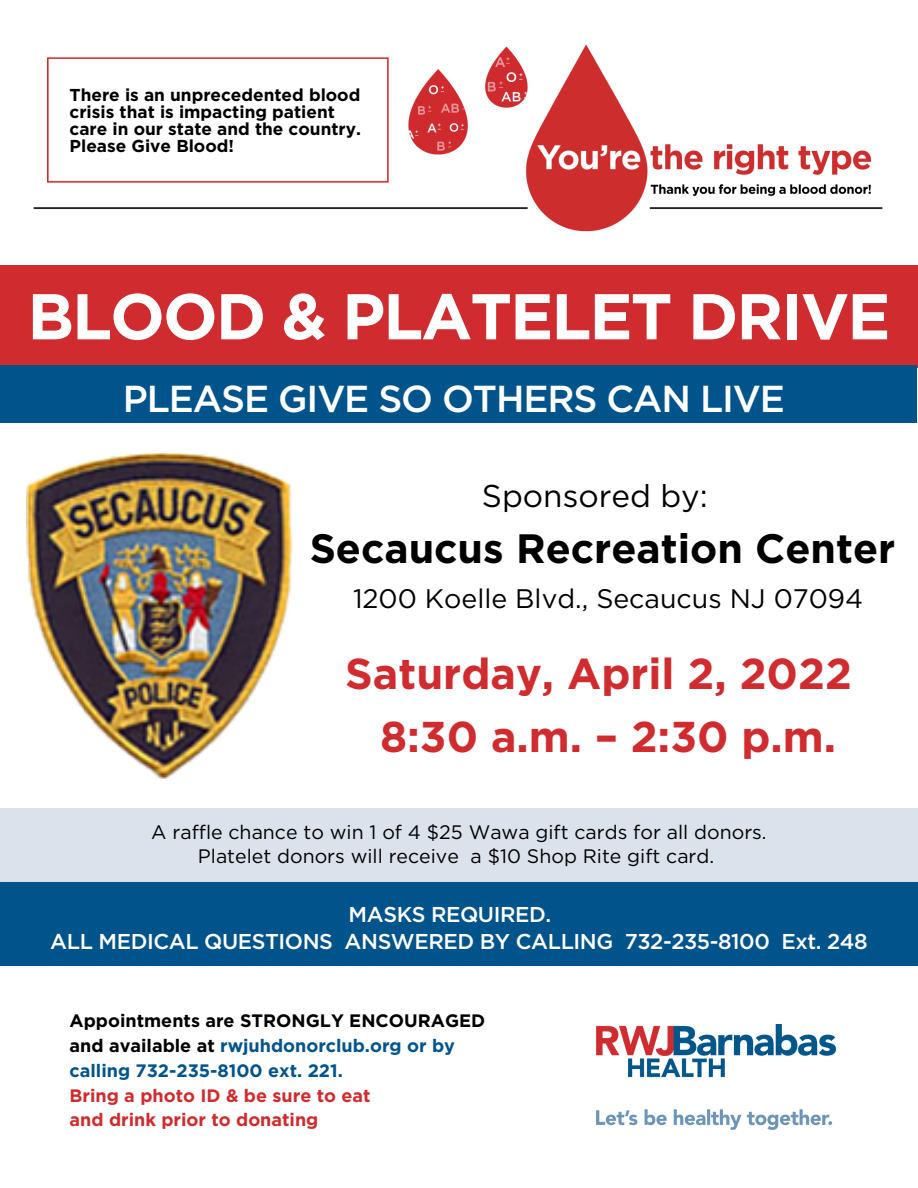
<style>
.page{position:relative;width:918px;height:1188px;background:#fff}
.page>*{position:absolute;margin:0;border:0;box-sizing:border-box;transform-origin:0 0}
.t1{font:700 64.5px "Gotham";letter-spacing:-.03em;color:#fff}
.t2{font:700 43.2px "Gotham";color:#d02b2e}
.t3{font:700 43.05px "Gotham";color:#d02b2e}
.t4{font:700 40.95px "Gotham";color:#000}
.t5{font:500 37.5px "Gotham";letter-spacing:-.03em;color:#fff}
.t6{font:31.5px "Gotham";color:#000}
.t7{font:26.85px "Gotham";color:#000}
.t8{font:500 21.45px "Gotham";letter-spacing:-.02em;color:#fff}
.t9{font:19.5px "Gotham";color:#000}
.t10{font:700 18px/24.8px "Gotham";color:#00548b}
.t11{font:700 18px "Gotham";color:#d02b2e}
.t12{font:700 17.25px/16.8px "Gotham";color:#000}
.s1{color:#000}
</style>
<div class="page">
<div style="left:0;top:266px;width:918px;height:102px;background:#d02b2e"></div>
<img style="left:33px;top:44px;width:850px;height:188px">
<img style="left:47px;top:58px;width:341px;height:125px">
<img style="left:27px;top:454px;width:265px;height:325px">
<div style="left:0;top:881px;width:918px;height:85px;background:#00548b"></div>
<div style="left:0;top:808px;width:918px;height:73px;background:#dbe2ec"></div>
<img style="left:597px;top:1025px;width:238px;height:105px">
<div style="left:0;top:366px;width:917px;height:57px;background:#00548b"></div>
<p class="t12" style="left:70px;top:87px;width:293px">There is an unprecedented blood crisis that is impacting patient care in our state and the country.</p>
<p class="t12" style="left:70px;top:137px;width:166px">Please Give Blood!</p>
<p class="t1" style="left:27px;top:277px;width:865px">BLOOD &amp; PLATELET DRIVE</p>
<p class="t5" style="left:123px;top:382px;width:664px">PLEASE GIVE SO OTHERS CAN LIVE</p>
<p class="t6" style="left:482px;top:482px;width:228px">Sponsored by:</p>
<p class="t4" style="left:310px;top:523px;width:587px">Secaucus Recreation Center</p>
<p class="t7" style="left:353px;top:586px;width:512px">1200 Koelle Blvd., Secaucus NJ 07094</p>
<p class="t2" style="left:345px;top:648px;width:508px">Saturday, April 2, 2022</p>
<p class="t3" style="left:380px;top:710px;width:458px">8:30 a.m. – 2:30 p.m.</p>
<p class="t9" style="left:151px;top:823px;width:617px">A raffle chance to win 1 of 4 $25 Wawa gift cards for all donors.</p>
<p class="t9" style="left:198px;top:847px;width:518px">Platelet donors will receive a $10 Shop Rite gift card.</p>
<p class="t8" style="left:349px;top:905px;width:204px">MASKS REQUIRED.</p>
<p class="t8" style="left:50px;top:932px;width:819px">ALL MEDICAL QUESTIONS ANSWERED BY CALLING 732-235-8100 Ext. 248</p>
<p class="t10" style="left:70px;top:1009px;width:417px"><span class="s1">Appointments are STRONGLY ENCOURAGED and available at</span> rwjuhdonorclub.org or by calling 732-235-8100 ext. 221.</p>
<p class="t11" style="left:70px;top:1084px;width:303px">Bring a photo ID &amp; be sure to eat</p>
<p class="t11" style="left:70px;top:1109px;width:250px">and drink prior to donating</p>
</div>
